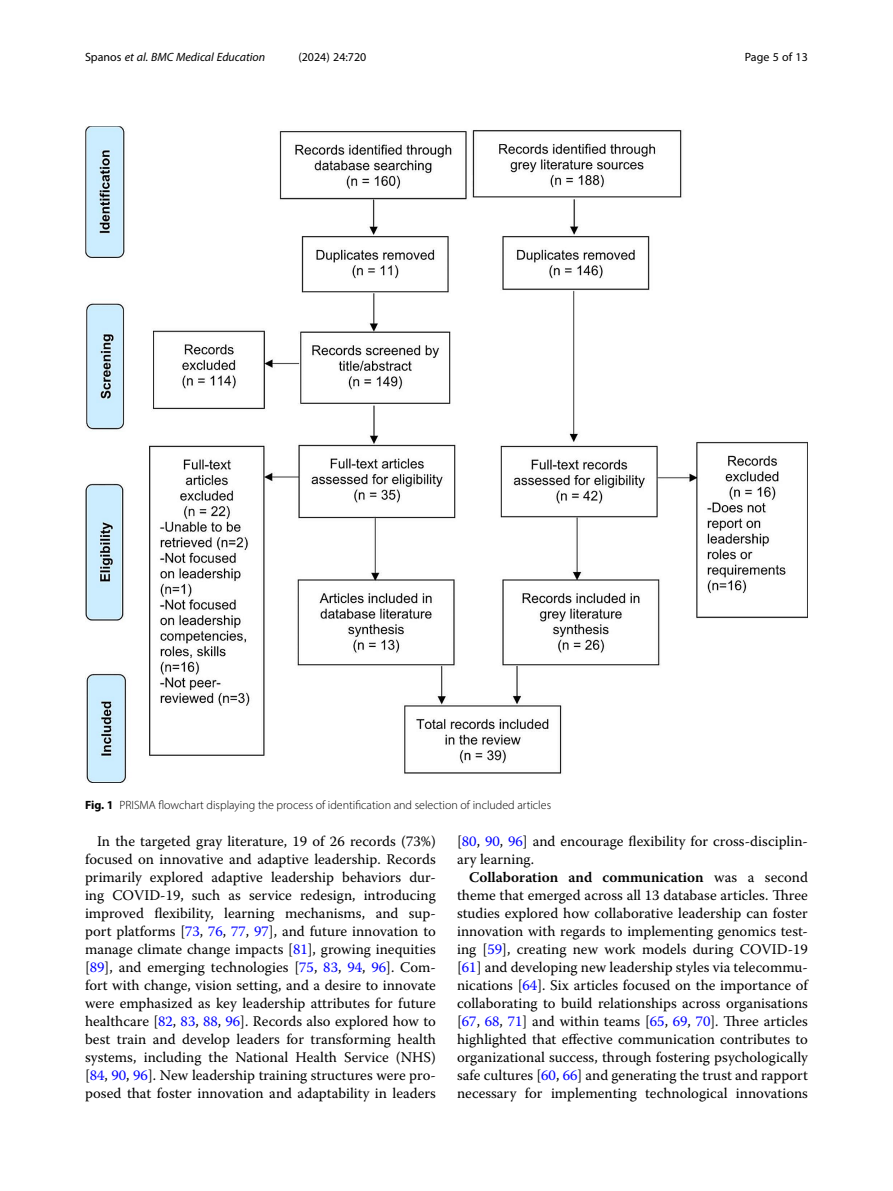
<style>
.page{position:relative;width:893px;height:1191px;background:#fff}
.page>*{position:absolute;margin:0;border:0;box-sizing:border-box;transform-origin:0 0}
.Body_Text_Indent{font:14.7px/18px "Warnock Pro";color:#000;text-align:justify}
.Figure_Caption{font:300 12px "Myriad Pro";color:#000}
.t1{font:italic 12px "Myriad Pro";color:#000}
.t2{font:12px "Myriad Pro";color:#000}
.s1{font-style:normal}
.s2{font-weight:700}
.s3{color:#00f}
.s4{font-weight:600}
</style>
<div class="page">
<img style="left:85px;top:126px;width:723px;height:656px">
<p class="t1" style="left:85px;top:50px;width:182px"><span class="s1">Spanos</span> et al. BMC Medical Education</p>
<p class="t2" style="left:298px;top:50px;width:70px">(2024) 24:720</p>
<p class="t2" style="left:745px;top:50px;width:65px">Page 5 of 13</p>
<p class="Figure_Caption" style="left:85px;top:798px;width:468px"><span class="s2">Fig. 1</span> PRISMA flowchart displaying the process of identification and selection of included articles</p>
<p class="Body_Text_Indent" style="left:85px;top:832px;width:352px;text-indent:12px">In the targeted gray literature, 19 of 26 records (73%) focused on innovative and adaptive leadership. Records primarily explored adaptive leadership behaviors dur&shy;ing COVID-19, such as service redesign, introducing improved flexibility, learning mechanisms, and sup&shy;port platforms [<span class="s3">73</span>, <span class="s3">76</span>, <span class="s3">77</span>, <span class="s3">97</span>], and future innovation to manage climate change impacts [<span class="s3">81</span>], growing inequities [<span class="s3">89</span>], and emerging technologies [<span class="s3">75</span>, <span class="s3">83</span>, <span class="s3">94</span>, <span class="s3">96</span>]. Com&shy;fort with change, vision setting, and a desire to innovate were emphasized as key leadership attributes for future healthcare [<span class="s3">82</span>, <span class="s3">83</span>, <span class="s3">88</span>, <span class="s3">96</span>]. Records also explored how to best train and develop leaders for transforming health systems, including the National Health Service (NHS) [<span class="s3">84</span>, <span class="s3">90</span>, <span class="s3">96</span>]. New leadership training structures were pro&shy;posed that foster innovation and adaptability in leaders</p>
<p class="Body_Text_Indent" style="left:457px;top:832px;width:352px">[<span class="s3">80</span>, <span class="s3">90</span>, <span class="s3">96</span>] and encourage flexibility for cross-disciplin&shy;ary learning.</p>
<p class="Body_Text_Indent" style="left:457px;top:868px;width:352px;text-indent:12px"><span class="s4">Collaboration and communication</span> was a second theme that emerged across all 13 database articles. Three studies explored how collaborative leadership can foster innovation with regards to implementing genomics test&shy;ing [<span class="s3">59</span>], creating new work models during COVID-19 [<span class="s3">61</span>] and developing new leadership styles via telecommu&shy;nications [<span class="s3">64</span>]. Six articles focused on the importance of collaborating to build relationships across organisations [<span class="s3">67</span>, <span class="s3">68</span>, <span class="s3">71</span>] and within teams [<span class="s3">65</span>, <span class="s3">69</span>, <span class="s3">70</span>]. Three articles highlighted that effective communication contributes to organizational success, through fostering psychologically safe cultures [<span class="s3">60</span>, <span class="s3">66</span>] and generating the trust and rapport necessary for implementing technological innovations</p>
</div>
